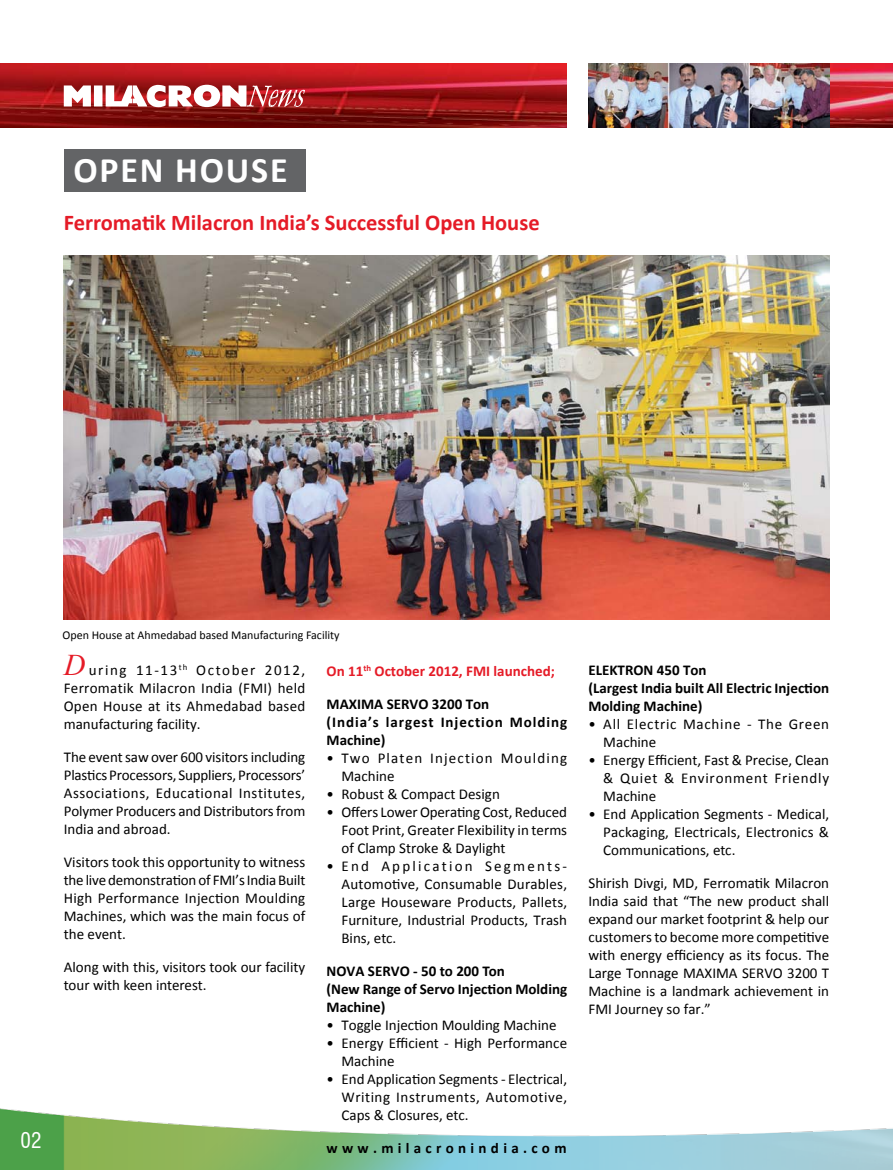
<style>
.page{position:relative;width:893px;height:1170px;background:#fff}
.page>*{position:absolute;margin:0;border:0;box-sizing:border-box;transform-origin:0 0}
.t1{font:700 36px "Calibri";letter-spacing:.05em;color:#fff}
.t2{font:700 22.5px "Calibri";color:#e51b27}
.t3{font:condensed 21px "Swiss 721 BT";color:#fff}
.t4{font:15px/18px "Calibri";color:#000;text-align:justify}
.t5{font:700 15px/18px "Calibri";color:#000}
.t6{font:700 15px/18px "Calibri";letter-spacing:.06em;color:#000}
.t7{font:15px/18px "Calibri";letter-spacing:.05em;color:#000}
.t8{font:15px/18px "Calibri";letter-spacing:.075em;color:#000}
.t9{font:700 15px "Calibri";color:#e51b27}
.t10{font:700 15px "Calibri";letter-spacing:.285em;color:#000}
.t11{font:12px "Calibri";color:#000}
.s1{font-family:"Times New Roman";font-style:italic;font-size:30px;color:#e51b27}
</style>
<div class="page">
<img style="left:64px;top:255px;width:765px;height:364px">
<img style="left:0;top:1108px;width:893px;height:61px">
<div style="left:64px;top:149px;width:241px;height:42px;background:#636466"></div>
<img style="left:0;top:64px;width:893px;height:64px">
<div style="left:567px;top:60px;width:260px;height:72px;background:#fff"></div>
<img style="left:588px;top:64px;width:241px;height:64px">
<svg style="left:64px;top:85px;width:241px;height:22px"></svg>
<h1 class="t1" style="left:73px;top:147px;width:216px">OPEN HOUSE</h1>
<h2 class="t2" style="left:64px;top:208px;width:477px">Ferromatik Milacron India’s Successful Open House</h2>
<h3 class="t3" style="left:21px;top:1127px;width:22px">02</h3>
<p class="t11" style="left:62px;top:627px;width:279px">Open House at Ahmedabad based Manufacturing Facility</p>
<p class="t4" style="left:64px;top:661px;width:243px"><span class="s1">D</span>uring 11-13<sup>th</sup> October 2012, Ferromatik Milacron India (FMI) held Open House at its Ahmedabad based manufacturing facility.</p>
<p class="t4" style="left:64px;top:748px;width:243px">The event saw over 600 visitors including Plastics Processors, Suppliers, Processors’ Associations, Educational Institutes, Polymer Producers and Distributors from India and abroad.</p>
<p class="t4" style="left:64px;top:853px;width:243px">Visitors took this opportunity to witness the live demonstration of FMI’s India Built High Performance Injection Moulding Machines, which was the main focus of the event.</p>
<p class="t4" style="left:64px;top:958px;width:243px">Along with this, visitors took our facility tour with keen interest.</p>
<p class="t9" style="left:327px;top:661px;width:230px">On 11<sup>th</sup> October 2012, FMI launched;</p>
<p class="t6" style="left:327px;top:694px;width:242px">MAXIMA SERVO 3200 Ton<br>(India’s largest Injection Molding<br>Machine)</p>
<p class="t8" style="left:341px;top:748px;width:227px;text-indent:-15px">• Two Platen Injection Moulding<br>Machine</p>
<p class="t4" style="left:327px;top:784px;width:175px">• Robust &amp; Compact Design</p>
<p class="t4" style="left:341px;top:802px;width:227px;text-indent:-15px">• Offers Lower Operating Cost, Reduced Foot Print, Greater Flexibility in terms of Clamp Stroke &amp; Daylight</p>
<p class="t4" style="left:341px;top:856px;width:227px;text-indent:-15px">• End Application Segments-Automotive, Consumable Durables, Large Houseware Products, Pallets, Furniture, Industrial Products, Trash Bins, etc.</p>
<p class="t5" style="left:327px;top:961px;width:242px">NOVA SERVO - 50 to 200 Ton<br>(New Range of Servo Injection Molding<br>Machine)</p>
<p class="t4" style="left:327px;top:1015px;width:231px">• Toggle Injection Moulding Machine</p>
<p class="t4" style="left:341px;top:1033px;width:227px;text-indent:-15px">• Energy Efficient - High Performance<br>Machine</p>
<p class="t4" style="left:341px;top:1069px;width:227px;text-indent:-15px">• End Application Segments - Electrical, Writing Instruments, Automotive, Caps &amp; Closures, etc.</p>
<p class="t10" style="left:327px;top:1137px;width:241px">www.milacronindia.com</p>
<p class="t5" style="left:588px;top:661px;width:242px">ELEKTRON 450 Ton<br>(Largest India built All Electric Injection<br>Molding Machine)</p>
<p class="t7" style="left:603px;top:715px;width:227px;text-indent:-15px">• All Electric Machine - The Green<br>Machine</p>
<p class="t4" style="left:603px;top:751px;width:227px;text-indent:-15px">• Energy Efficient, Fast &amp; Precise, Clean &amp; Quiet &amp; Environment Friendly Machine</p>
<p class="t4" style="left:603px;top:805px;width:227px;text-indent:-15px">• End Application Segments - Medical, Packaging, Electricals, Electronics &amp; Communications, etc.</p>
<p class="t4" style="left:588px;top:874px;width:242px">Shirish Divgi, MD, Ferromatik Milacron India said that “The new product shall expand our market footprint &amp; help our customers to become more competitive with energy efficiency as its focus. The Large Tonnage MAXIMA SERVO 3200 T Machine is a landmark achievement in FMI Journey so far.”</p>
</div>
